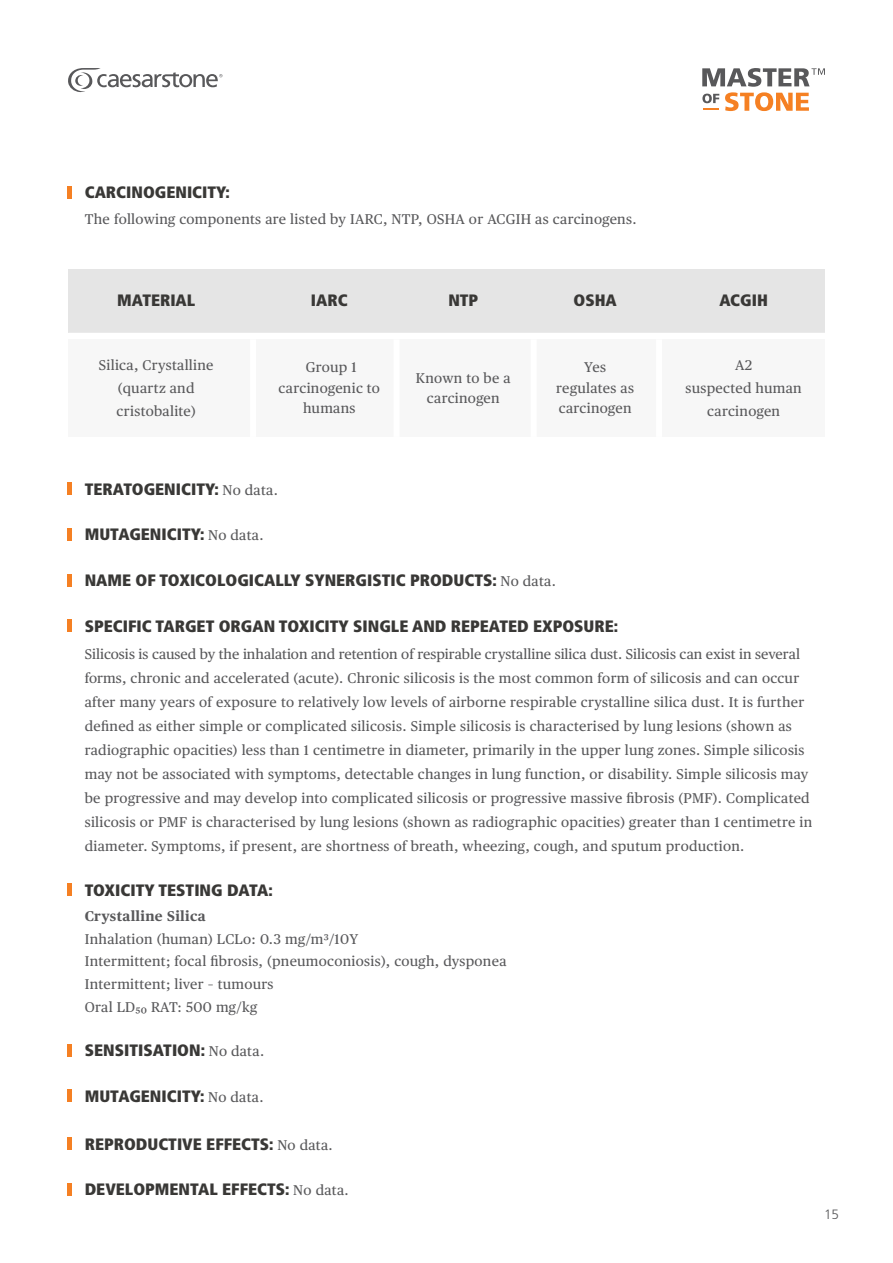
<style>
.page{position:relative;width:893px;height:1263px;background:#fff}
.page>*{position:absolute;margin:0;border:0;box-sizing:border-box;transform-origin:0 0}
.t1{font:900 condensed 16.5px "Frutiger LT Std";color:#393836}
.t2{font:14.1px/24px "Publico Text";letter-spacing:.02em;color:#58585a;text-align:center}
.t3{font:700 14.1px "Publico Text";letter-spacing:.02em;color:#58585a}
.t4{font:300 13.5px "Frutiger LT Std";color:#58585a}
.s1{font-family:"Publico Text";font-weight:400;font-stretch:normal;font-size:14.1px;color:#58585a}
</style>
<div class="page">
<svg style="left:68px;top:68px;width:154px;height:24px"></svg>
<svg style="left:702px;top:68px;width:123px;height:43px"></svg>
<div style="left:68px;top:269px;width:757px;height:64px;background:#e5e5e5"></div>
<div style="left:68px;top:339px;width:757px;height:98px;background:#f7f7f7"></div>
<div style="left:250px;top:339px;width:6px;height:98px;background:#fff"></div>
<div style="left:393px;top:339px;width:6px;height:98px;background:#fff"></div>
<div style="left:531px;top:339px;width:6px;height:98px;background:#fff"></div>
<div style="left:656px;top:339px;width:6px;height:98px;background:#fff"></div>
<hr style="left:68px;top:186px;width:4px;height:13px;background:#f58023">
<hr style="left:68px;top:482px;width:4px;height:13px;background:#f58023">
<hr style="left:68px;top:528px;width:4px;height:13px;background:#f58023">
<hr style="left:68px;top:574px;width:4px;height:13px;background:#f58023">
<hr style="left:68px;top:619px;width:4px;height:13px;background:#f58023">
<hr style="left:68px;top:883px;width:4px;height:13px;background:#f58023">
<hr style="left:68px;top:1044px;width:4px;height:12px;background:#f58023">
<hr style="left:68px;top:1089px;width:4px;height:13px;background:#f58023">
<hr style="left:68px;top:1137px;width:4px;height:13px;background:#f58023">
<hr style="left:68px;top:1183px;width:4px;height:13px;background:#f58023">
<p class="t1" style="left:85px;top:182px;width:147px">CARCINOGENICITY:</p>
<p class="t2" style="left:85px;top:206px;width:553px">The following components are listed by IARC, NTP, OSHA or ACGIH as carcinogens.</p>
<p class="t1" style="left:117px;top:290px;width:80px">MATERIAL</p>
<p class="t1" style="left:311px;top:290px;width:38px">IARC</p>
<p class="t1" style="left:448px;top:290px;width:31px">NTP</p>
<p class="t1" style="left:573px;top:290px;width:45px">OSHA</p>
<p class="t1" style="left:719px;top:290px;width:50px">ACGIH</p>
<p class="t2" style="left:99px;top:353px;width:116px;line-height:22.8px">Silica, Crystalline (quartz and cristobalite)</p>
<p class="t2" style="left:686px;top:353px;width:118px;line-height:22.8px">A2<br>suspected human carcinogen</p>
<p class="t2" style="left:279px;top:356px;width:103px;line-height:20.5px">Group 1 carcinogenic to humans</p>
<p class="t2" style="left:416px;top:367px;width:96px;line-height:20.5px">Known to be a carcinogen</p>
<p class="t2" style="left:556px;top:356px;width:79px;line-height:20.5px">Yes regulates as carcinogen</p>
<p class="t1" style="left:85px;top:479px;width:195px">TERATOGENICITY: <span class="s1">No data.</span></p>
<p class="t1" style="left:85px;top:525px;width:180px">MUTAGENICITY: <span class="s1">No data.</span></p>
<p class="t1" style="left:85px;top:570px;width:473px">NAME OF TOXICOLOGICALLY SYNERGISTIC PRODUCTS: <span class="s1">No data.</span></p>
<p class="t1" style="left:85px;top:616px;width:535px">SPECIFIC TARGET ORGAN TOXICITY SINGLE AND REPEATED EXPOSURE:</p>
<p class="t2" style="left:85px;top:641px;width:729px;text-align:left">Silicosis is caused by the inhalation and retention of respirable crystalline silica dust. Silicosis can exist in several forms, chronic and accelerated (acute). Chronic silicosis is the most common form of silicosis and can occur after many years of exposure to relatively low levels of airborne respirable crystalline silica dust. It is further defined as either simple or complicated silicosis. Simple silicosis is characterised by lung lesions (shown as radiographic opacities) less than 1 centimetre in diameter, primarily in the upper lung zones. Simple silicosis may not be associated with symptoms, detectable changes in lung function, or disability. Simple silicosis may be progressive and may develop into complicated silicosis or progressive massive fibrosis (PMF). Complicated silicosis or PMF is characterised by lung lesions (shown as radiographic opacities) greater than 1 centimetre in diameter. Symptoms, if present, are shortness of breath, wheezing, cough, and sputum production.</p>
<p class="t1" style="left:85px;top:880px;width:190px">TOXICITY TESTING DATA:</p>
<p class="t3" style="left:85px;top:905px;width:122px">Crystalline Silica</p>
<p class="t2" style="left:85px;top:927px;width:423px;line-height:22.5px;text-align:left">Inhalation (human) LCLo: 0.3 mg/m3/10Y<br>Intermittent; focal fibrosis, (pneumoconiosis), cough, dysponea Intermittent; liver – tumours<br>Oral LD50 RAT: 500 mg/kg</p>
<p class="t1" style="left:85px;top:1040px;width:181px">SENSITISATION: <span class="s1">No data.</span></p>
<p class="t1" style="left:85px;top:1086px;width:180px">MUTAGENICITY: <span class="s1">No data.</span></p>
<p class="t1" style="left:85px;top:1134px;width:249px">REPRODUCTIVE EFFECTS: <span class="s1">No data.</span></p>
<p class="t1" style="left:85px;top:1179px;width:265px">DEVELOPMENTAL EFFECTS: <span class="s1">No data.</span></p>
<p class="t4" style="left:824px;top:1207px;width:16px">15</p>
</div>
